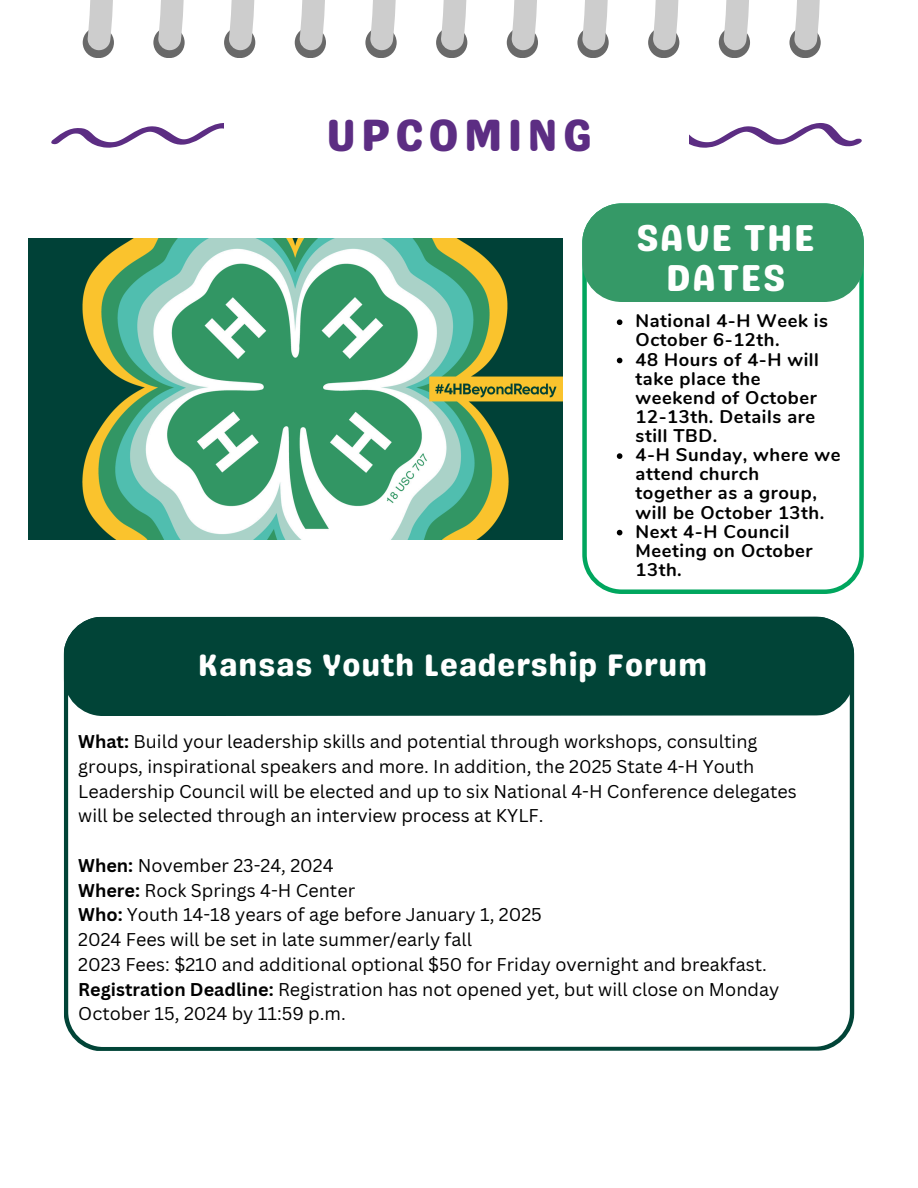
<style>
.page{position:relative;width:918px;height:1188px;background:#fff}
.page>*{position:absolute;margin:0;border:0;box-sizing:border-box;transform-origin:0 0}
.t1{font:45.15px "Genty Sans";letter-spacing:.1em;color:#5c2d83}
.t2{font:37.35px/40.5px "Genty Sans";letter-spacing:.03em;color:#fff;text-align:center}
.t3{font:31.05px "Genty Sans";letter-spacing:.03em;color:#fff}
.t4{font:700 18.3px/19.2px "Nunito";letter-spacing:.03em;color:#000}
.t5{font:18px/24.8px "Canva Sans";color:#000}
.s1{font-weight:700}
</style>
<div class="page">
<svg style="left:51px;top:123px;width:172px;height:25px"></svg>
<svg style="left:690px;top:123px;width:172px;height:25px"></svg>
<div style="left:789px;top:27px;width:32px;height:31px;background:#696969;border-radius:50%"></div>
<svg style="left:794px;top:0;width:26px;height:51px"></svg>
<div style="left:719px;top:27px;width:31px;height:31px;background:#696969;border-radius:50%"></div>
<svg style="left:724px;top:0;width:25px;height:51px"></svg>
<div style="left:648px;top:27px;width:31px;height:31px;background:#696969;border-radius:50%"></div>
<svg style="left:653px;top:0;width:26px;height:51px"></svg>
<div style="left:577px;top:27px;width:32px;height:31px;background:#696969;border-radius:50%"></div>
<svg style="left:582px;top:0;width:26px;height:51px"></svg>
<div style="left:507px;top:27px;width:31px;height:31px;background:#696969;border-radius:50%"></div>
<svg style="left:512px;top:0;width:25px;height:51px"></svg>
<div style="left:436px;top:27px;width:31px;height:31px;background:#696969;border-radius:50%"></div>
<svg style="left:441px;top:0;width:26px;height:51px"></svg>
<div style="left:365px;top:27px;width:32px;height:31px;background:#696969;border-radius:50%"></div>
<svg style="left:370px;top:0;width:26px;height:51px"></svg>
<div style="left:295px;top:27px;width:31px;height:31px;background:#696969;border-radius:50%"></div>
<svg style="left:300px;top:0;width:25px;height:51px"></svg>
<div style="left:224px;top:27px;width:31px;height:31px;background:#696969;border-radius:50%"></div>
<svg style="left:229px;top:0;width:25px;height:51px"></svg>
<div style="left:153px;top:27px;width:32px;height:31px;background:#696969;border-radius:50%"></div>
<svg style="left:158px;top:0;width:26px;height:51px"></svg>
<div style="left:83px;top:27px;width:31px;height:31px;background:#696969;border-radius:50%"></div>
<svg style="left:88px;top:0;width:25px;height:51px"></svg>
<svg style="left:582px;top:204px;width:282px;height:390px"></svg>
<div style="left:582px;top:203px;width:282px;height:99px;background:#359967;border-radius:39px"></div>
<svg style="left:64px;top:617px;width:790px;height:434px"></svg>
<div style="left:64px;top:616px;width:790px;height:100px;background:#014437;border-radius:39px"></div>
<img style="left:28px;top:239px;width:534px;height:300px">
<svg style="left:617px;top:319px;width:5px;height:6px"></svg>
<svg style="left:617px;top:358px;width:5px;height:5px"></svg>
<svg style="left:617px;top:453px;width:5px;height:6px"></svg>
<svg style="left:617px;top:530px;width:5px;height:5px"></svg>
<p class="t1" style="left:326px;top:109px;width:267px">UPCOMING</p>
<p class="t2" style="left:636px;top:218px;width:180px">SAVE THE<br>DATES</p>
<h1 class="t4" style="left:636px;top:312px;width:194px">National 4-H Week is<br>October 6-12th.</h1>
<p class="t4" style="left:636px;top:350px;width:185px">48 Hours of 4-H will take place the weekend of October<br>12-13th. Details are still TBD.</p>
<p class="t4" style="left:636px;top:446px;width:206px">4-H Sunday, where we attend church<br>together as a group, will be October 13th.</p>
<h2 class="t4" style="left:636px;top:522px;width:179px">Next 4-H Council<br>Meeting on October<br>13th.</h2>
<p class="t3" style="left:198px;top:646px;width:511px">Kansas Youth Leadership Forum</p>
<p class="t5" style="left:78px;top:729px;width:720px"><span class="s1">What:</span> Build your leadership skills and potential through workshops, consulting groups, inspirational speakers and more. In addition, the 2025 State 4-H Youth Leadership Council will be elected and up to six National 4-H Conference delegates will be selected through an interview process at KYLF.</p>
<h3 class="t5" style="left:78px;top:852px;width:257px"><span class="s1">When:</span> November 23-24, 2024</h3>
<p class="t5" style="left:78px;top:877px;width:278px"><span class="s1">Where:</span> Rock Springs 4-H Center</p>
<p class="t5" style="left:78px;top:902px;width:465px"><span class="s1">Who:</span> Youth 14-18 years of age before January 1, 2025</p>
<p class="t5" style="left:78px;top:927px;width:395px">2024 Fees will be set in late summer/early fall</p>
<p class="t5" style="left:78px;top:951px;width:690px">2023 Fees: $210 and additional optional $50 for Friday overnight and breakfast.</p>
<p class="t5" style="left:78px;top:976px;width:703px"><span class="s1">Registration Deadline:</span> Registration has not opened yet, but will close on Monday<br>October 15, 2024 by 11:59 p.m.</p>
</div>
